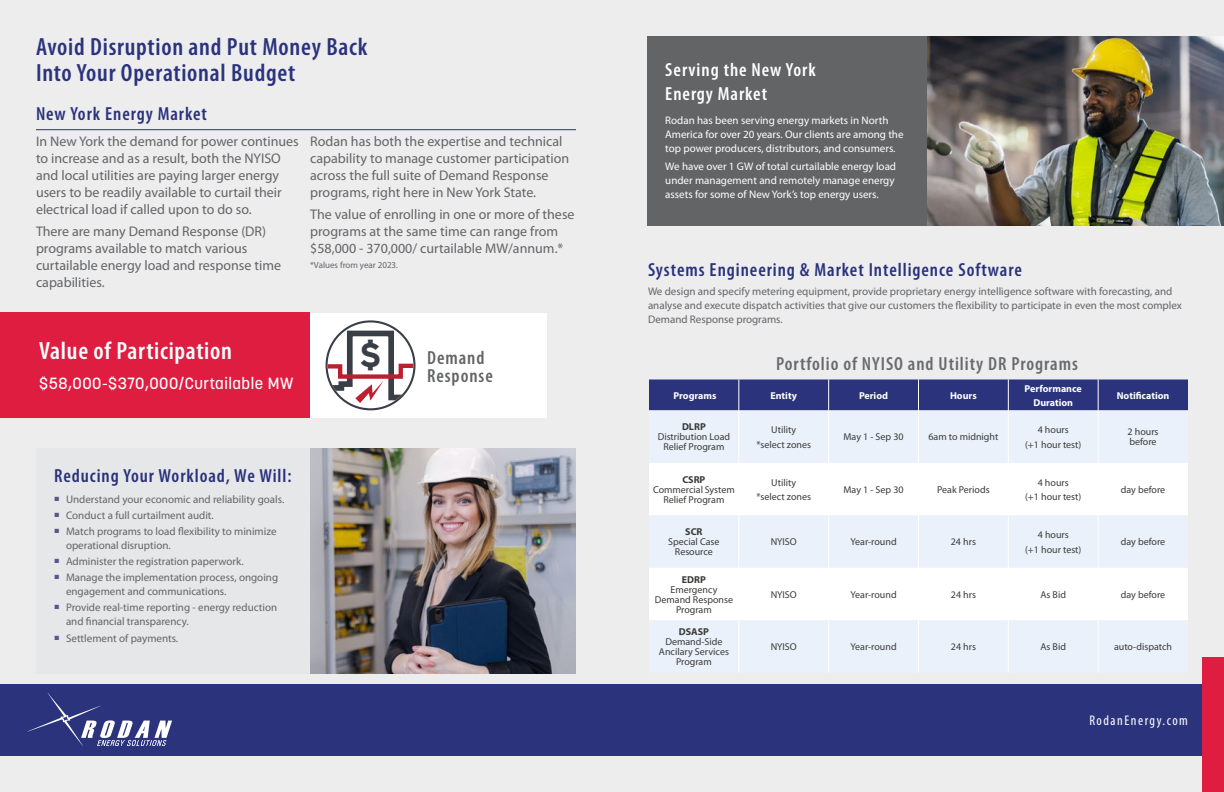
<style>
.page{position:relative;width:1224px;height:792px;background:#ededee}
.page>*{position:absolute;margin:0;border:0;box-sizing:border-box;transform-origin:0 0}
.t1{font:700 34.2px "Interstate";color:#3a3f47}
.t2{font:600 condensed 25px/26px "Myriad Pro";letter-spacing:.03em;color:#2b337c}
.t3{font:600 condensed 25px "Myriad Pro";letter-spacing:.03em;color:#fff}
.t4{font:600 condensed 19px "Myriad Pro";letter-spacing:.05em;color:#29317c}
.t5{font:600 condensed 19px "Myriad Pro";letter-spacing:.05em;color:#696a6d}
.t6{font:600 condensed 19px/24.5px "Myriad Pro";letter-spacing:.05em;color:#fff}
.t7{font:600 condensed 19px/18.5px "Myriad Pro";letter-spacing:.05em;color:#636466}
.t8{font:500 16.1px "Korolev";letter-spacing:.03em;color:#fff}
.t9{font:14px/17px "Myriad Pro";color:#636466}
.t10{font:condensed 14px "Myriad Pro";letter-spacing:.11em;color:#fff}
.t11{font:11px/14px "Myriad Pro";color:#636466}
.t12{font:11px/14px "Myriad Pro";color:#fff}
.t13{font:10px/10px "Myriad Pro";color:#3a3b39;text-align:center}
.t14{font:700 10px/14px "Myriad Pro";color:#fff;text-align:center}
.t15{font:700 10px "Myriad Pro";color:#3a3b39}
.t16{font:9px "Myriad Pro";color:#636466}
</style>
<div class="page">
<div style="left:0;top:684px;width:612px;height:72px;background:#2b337c"></div>
<div style="left:612px;top:684px;width:612px;height:72px;background:#2b337c"></div>
<svg style="left:28px;top:693px;width:144px;height:53px"></svg>
<div style="left:647px;top:36px;width:280px;height:189px;background:#636466"></div>
<img style="left:927px;top:36px;width:297px;height:189px">
<hr style="left:36px;top:129px;width:540px;height:1px;background:#2b337c">
<div style="left:1202px;top:657px;width:22px;height:135px;background:#de1d40"></div>
<div style="left:309px;top:313px;width:238px;height:105px;background:#fff"></div>
<div style="left:0;top:313px;width:309px;height:105px;background:#de1d40"></div>
<div style="left:36px;top:448px;width:540px;height:226px;background:#e6e7e8"></div>
<div style="left:649px;top:379px;width:539px;height:31px;background:#2b337c"></div>
<div style="left:649px;top:410px;width:539px;height:263px;background:#ebf1fa"></div>
<svg style="left:649px;top:463px;width:539px;height:157px;fill:#fff"></svg>
<hr style="left:739px;top:410px;width:1px;height:53px;background:#fff">
<hr style="left:828px;top:410px;width:1px;height:53px;background:#fff">
<hr style="left:918px;top:410px;width:1px;height:53px;background:#fff">
<hr style="left:1008px;top:410px;width:1px;height:53px;background:#fff">
<hr style="left:1098px;top:410px;width:1px;height:53px;background:#fff">
<hr style="left:739px;top:463px;width:1px;height:52px;background:#fff">
<hr style="left:828px;top:463px;width:1px;height:52px;background:#fff">
<hr style="left:918px;top:463px;width:1px;height:52px;background:#fff">
<hr style="left:1008px;top:463px;width:1px;height:52px;background:#fff">
<hr style="left:1098px;top:463px;width:1px;height:52px;background:#fff">
<hr style="left:739px;top:515px;width:1px;height:53px;background:#fff">
<hr style="left:828px;top:515px;width:1px;height:53px;background:#fff">
<hr style="left:918px;top:515px;width:1px;height:53px;background:#fff">
<hr style="left:1008px;top:515px;width:1px;height:53px;background:#fff">
<hr style="left:1098px;top:515px;width:1px;height:53px;background:#fff">
<hr style="left:739px;top:568px;width:1px;height:52px;background:#fff">
<hr style="left:828px;top:568px;width:1px;height:52px;background:#fff">
<hr style="left:918px;top:568px;width:1px;height:52px;background:#fff">
<hr style="left:1008px;top:568px;width:1px;height:52px;background:#fff">
<hr style="left:1098px;top:568px;width:1px;height:52px;background:#fff">
<hr style="left:739px;top:620px;width:1px;height:53px;background:#fff">
<hr style="left:828px;top:620px;width:1px;height:53px;background:#fff">
<hr style="left:918px;top:620px;width:1px;height:53px;background:#fff">
<hr style="left:1008px;top:620px;width:1px;height:53px;background:#fff">
<hr style="left:1098px;top:620px;width:1px;height:53px;background:#fff">
<hr style="left:739px;top:379px;width:1px;height:31px;background:#fff">
<hr style="left:828px;top:379px;width:1px;height:31px;background:#fff">
<hr style="left:918px;top:379px;width:1px;height:31px;background:#fff">
<hr style="left:1008px;top:379px;width:1px;height:31px;background:#fff">
<hr style="left:1098px;top:379px;width:1px;height:31px;background:#fff">
<img style="left:310px;top:448px;width:266px;height:226px">
<svg style="left:326px;top:320px;width:90px;height:90px"></svg>
<h2 class="t2" style="left:36px;top:34px;width:333px">Avoid Disruption and Put Money Back<br>Into Your Operational Budget</h2>
<h3 class="t6" style="left:665px;top:58px;width:152px">Serving the New York<br>Energy Market</h3>
<p class="t12" style="left:665px;top:113px;width:240px">Rodan has been serving energy markets in North<br>America for over 20 years. Our clients are among the top power producers, distributors, and consumers.</p>
<p class="t12" style="left:665px;top:159px;width:232px">We have over 1 GW of total curtailable energy load under management and remotely manage energy assets for some of New York’s top energy users.</p>
<h3 class="t4" style="left:36px;top:104px;width:172px">New York Energy Market</h3>
<p class="t9" style="left:36px;top:133px;width:264px">In New York the demand for power continues to increase and as a result, both the NYISO and local utilities are paying larger energy users to be readily available to curtail their electrical load if called upon to do so.</p>
<p class="t9" style="left:36px;top:222px;width:247px">There are many Demand Response (DR) programs available to match various curtailable energy load and response time capabilities.</p>
<p class="t9" style="left:310px;top:133px;width:260px">Rodan has both the expertise and technical capability to manage customer participation across the full suite of Demand Response programs, right here in New York State.</p>
<p class="t9" style="left:310px;top:205px;width:266px">The value of enrolling in one or more of these programs at the same time can range from $58,000 - 370,000/ curtailable MW/annum.*</p>
<p class="t16" style="left:310px;top:260px;width:89px">*Values from year 2023.</p>
<h3 class="t4" style="left:648px;top:260px;width:375px">Systems Engineering &amp; Market Intelligence Software</h3>
<p class="t11" style="left:648px;top:284px;width:536px">We design and specify metering equipment, provide proprietary energy intelligence software with forecasting, and analyse and execute dispatch activities that give our customers the flexibility to participate in even the most complex<br>Demand Response programs.</p>
<h2 class="t3" style="left:39px;top:337px;width:194px">Value of Participation</h2>
<h3 class="t8" style="left:39px;top:373px;width:256px">$58,000-$370,000/Curtailable MW</h3>
<h3 class="t4" style="left:54px;top:465px;width:239px">Reducing Your Workload, We Will:</h3>
<p class="t11" style="left:54px;top:492px;width:232px"><sup>■</sup> Understand your economic and reliability goals.</p>
<p class="t11" style="left:54px;top:508px;width:161px"><sup>■</sup> Conduct a full curtailment audit.</p>
<p class="t11" style="left:66px;top:524px;width:212px;text-indent:-12px"><sup>■</sup> Match programs to load flexibility to minimize operational disruption.</p>
<p class="t11" style="left:54px;top:554px;width:191px"><sup>■</sup> Administer the registration paperwork.</p>
<p class="t11" style="left:66px;top:570px;width:214px;text-indent:-12px"><sup>■</sup> Manage the implementation process, ongoing engagement and communications.</p>
<p class="t11" style="left:66px;top:601px;width:213px;text-indent:-12px"><sup>■</sup> Provide real-time reporting - energy reduction and financial transparency.</p>
<p class="t11" style="left:54px;top:631px;width:126px"><sup>■</sup> Settlement of payments.</p>
<h1 class="t1" style="left:359px;top:336px;width:24px">$</h1>
<h3 class="t7" style="left:427px;top:349px;width:67px">Demand<br>Response</h3>
<h3 class="t5" style="left:776px;top:354px;width:303px">Portfolio of NYISO and Utility DR Programs</h3>
<p class="t14" style="left:673px;top:388px;width:44px">Programs</p>
<p class="t14" style="left:770px;top:388px;width:28px">Entity</p>
<p class="t14" style="left:859px;top:388px;width:31px">Period</p>
<p class="t14" style="left:950px;top:388px;width:28px">Hours</p>
<p class="t14" style="left:1025px;top:381px;width:59px">Performance<br>Duration</p>
<p class="t14" style="left:1117px;top:388px;width:54px">Notification</p>
<p class="t15" style="left:682px;top:420px;width:25px">DLRP</p>
<p class="t13" style="left:658px;top:432px;width:74px">Distribution Load<br>Relief Program</p>
<p class="t13" style="left:756px;top:422px;width:56px;line-height:14.5px">Utility *select zones</p>
<p class="t13" style="left:843px;top:432px;width:62px">May 1 - Sep 30</p>
<p class="t13" style="left:928px;top:432px;width:71px">6am to midnight</p>
<p class="t13" style="left:1025px;top:422px;width:58px;line-height:14.5px">4 hours<br>(+1 hour test)</p>
<p class="t13" style="left:1128px;top:427px;width:33px;text-align:left">2 hours before</p>
<p class="t15" style="left:682px;top:473px;width:25px">CSRP</p>
<p class="t13" style="left:653px;top:484px;width:83px">Commercial System<br>Relief Program</p>
<p class="t13" style="left:756px;top:475px;width:56px;line-height:14.5px">Utility *select zones</p>
<p class="t13" style="left:843px;top:484px;width:62px">May 1 - Sep 30</p>
<p class="t13" style="left:937px;top:484px;width:54px">Peak Periods</p>
<p class="t13" style="left:1025px;top:475px;width:58px;line-height:14.5px">4 hours<br>(+1 hour test)</p>
<p class="t13" style="left:1121px;top:484px;width:46px">day before</p>
<p class="t15" style="left:685px;top:525px;width:19px">SCR</p>
<p class="t13" style="left:668px;top:537px;width:53px">Special Case<br>Resource</p>
<p class="t13" style="left:771px;top:537px;width:28px">NYISO</p>
<p class="t13" style="left:851px;top:537px;width:48px">Year-round</p>
<p class="t13" style="left:951px;top:537px;width:27px">24 hrs</p>
<p class="t13" style="left:1025px;top:527px;width:58px;line-height:14.5px">4 hours<br>(+1 hour test)</p>
<p class="t13" style="left:1121px;top:537px;width:46px">day before</p>
<p class="t15" style="left:682px;top:573px;width:26px">EDRP</p>
<p class="t13" style="left:655px;top:584px;width:80px">Emergency<br>Demand Response<br>Program</p>
<p class="t13" style="left:771px;top:589px;width:28px">NYISO</p>
<p class="t13" style="left:851px;top:589px;width:48px">Year-round</p>
<p class="t13" style="left:951px;top:589px;width:27px">24 hrs</p>
<p class="t13" style="left:1041px;top:589px;width:27px">As Bid</p>
<p class="t13" style="left:1121px;top:589px;width:46px">day before</p>
<p class="t15" style="left:679px;top:625px;width:32px">DSASP</p>
<p class="t13" style="left:659px;top:637px;width:72px">Demand-Side<br>Ancilary Services<br>Program</p>
<p class="t13" style="left:771px;top:642px;width:28px">NYISO</p>
<p class="t13" style="left:851px;top:642px;width:48px">Year-round</p>
<p class="t13" style="left:951px;top:642px;width:27px">24 hrs</p>
<p class="t13" style="left:1041px;top:642px;width:27px">As Bid</p>
<p class="t13" style="left:1114px;top:642px;width:60px">auto-dispatch</p>
<p class="t10" style="left:1089px;top:713px;width:100px">RodanEnergy.com</p>
</div>
